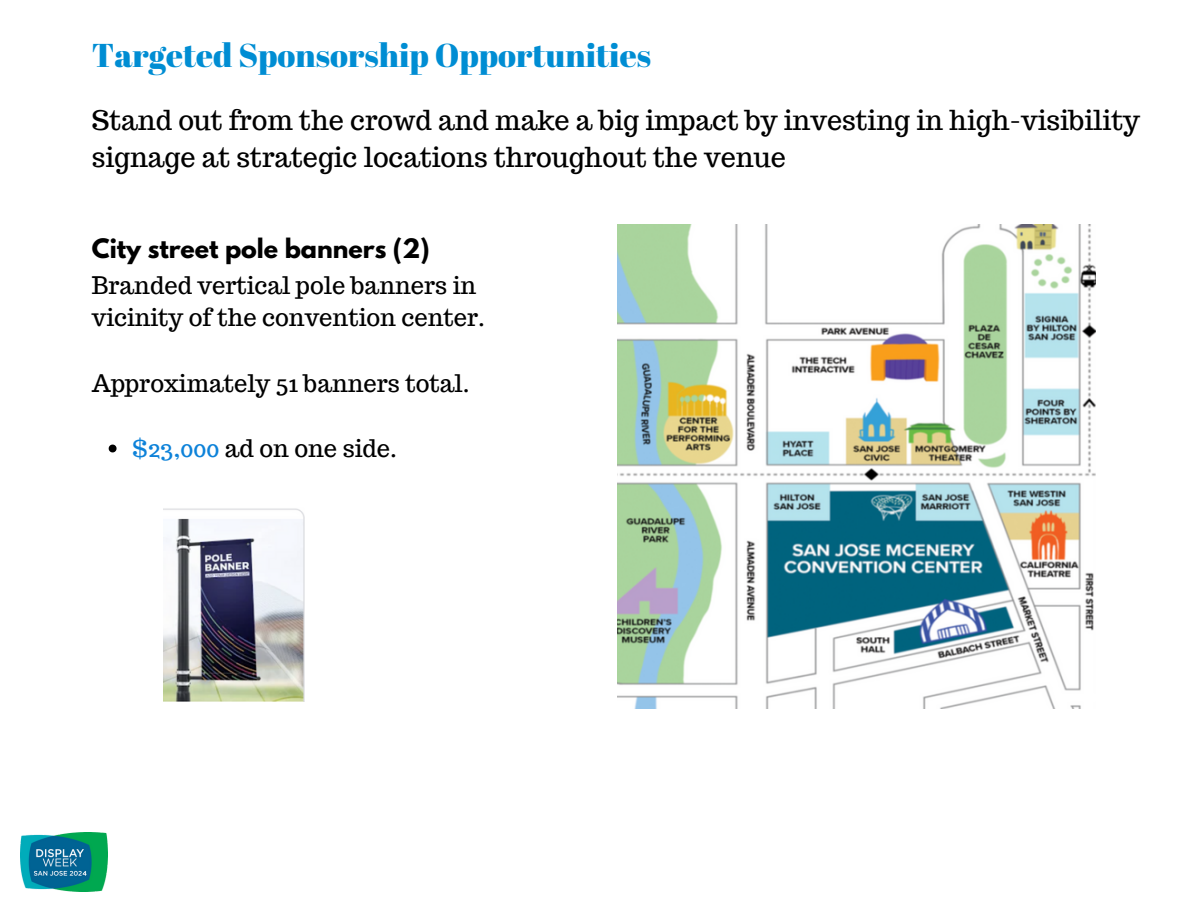
<style>
.page{position:relative;width:1188px;height:918px;background:#fff}
.page>*{position:absolute;margin:0;border:0;box-sizing:border-box;transform-origin:0 0}
.t1{font:33px "Abril Fatface";color:#008dd3}
.t2{font:27px/37.2px "Trocchi";color:#000}
.t3{font:23.7px/32.7px "Trocchi";color:#000}
.t4{font:700 23.7px "League Spartan";color:#000}
.s1{color:#0d82d9}
</style>
<div class="page">
<svg style="left:109px;top:445px;width:8px;height:7px"></svg>
<img style="left:21px;top:833px;width:86px;height:58px">
<img style="left:164px;top:508px;width:140px;height:194px">
<img style="left:618px;top:224px;width:478px;height:484px">
<p class="t1" style="left:92px;top:32px;width:561px">Targeted Sponsorship Opportunities</p>
<p class="t2" style="left:92px;top:102px;width:1050px">Stand out from the crowd and make a big impact by investing in high-visibility signage at strategic locations throughout the venue</p>
<p class="t4" style="left:92px;top:236px;width:340px">City street pole banners (2)</p>
<p class="t3" style="left:92px;top:269px;width:395px">Branded vertical pole banners in vicinity of the convention center.</p>
<p class="t3" style="left:92px;top:367px;width:379px">Approximately 51 banners total.</p>
<p class="t3" style="left:132px;top:432px;width:266px"><span class="s1">$23,000</span> ad on one side.</p>
</div>
